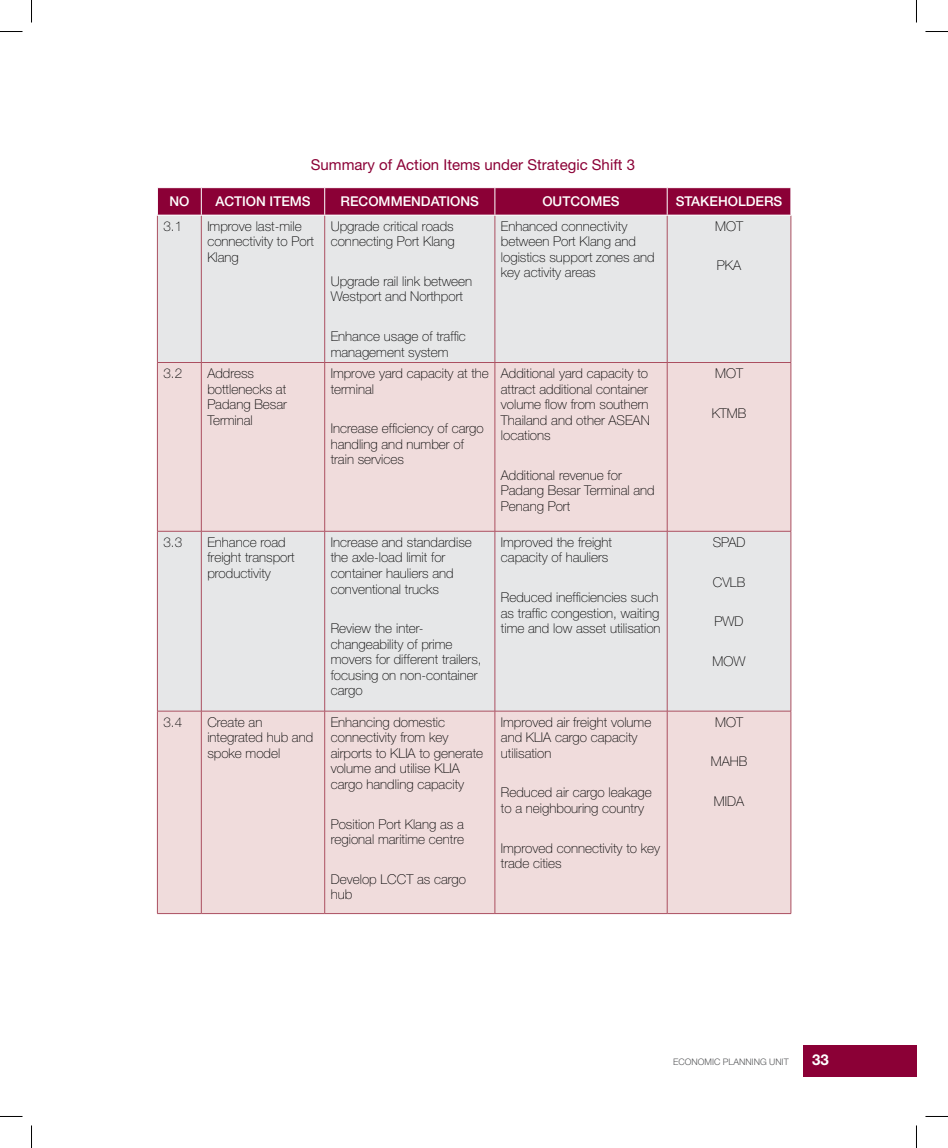
<style>
.page{position:relative;width:948px;height:1148px;background:#fff}
.page>*{position:absolute;margin:0;border:0;box-sizing:border-box;transform-origin:0 0}
.t1{font:15px "Helvetica Neue LT Std";color:#8b0036}
.t2{font:700 15px "Helvetica Neue LT Std";color:#fff}
.t3{font:100 13.5px/15.6px "Helvetica Neue LT Std";color:#000}
.t4{font:500 13.5px "Helvetica Neue LT Std";color:#fff}
.t5{font:300 9px "Helvetica Neue LT Std";color:#58595b}
</style>
<div class="page">
<div style="left:803px;top:1045px;width:113px;height:31px;background:#8b0036"></div>
<div style="left:158px;top:216px;width:632px;height:146px;background:#e6e7e8"></div>
<svg style="left:158px;top:363px;width:632px;height:550px;background:#ecdfdf"></svg>
<hr style="left:157px;top:215px;width:1px;height:147px;background:#ab4f60">
<hr style="left:201px;top:215px;width:1px;height:147px;background:#ab4f60">
<hr style="left:324px;top:215px;width:1px;height:147px;background:#ab4f60">
<hr style="left:494px;top:215px;width:1px;height:147px;background:#ab4f60">
<hr style="left:667px;top:215px;width:1px;height:147px;background:#ab4f60">
<hr style="left:790px;top:215px;width:1px;height:147px;background:#ab4f60">
<hr style="left:157px;top:362px;width:44px;height:1px;background:#ab4f60">
<hr style="left:157px;top:362px;width:1px;height:169px;background:#ab4f60">
<hr style="left:201px;top:362px;width:124px;height:1px;background:#ab4f60">
<hr style="left:201px;top:362px;width:1px;height:169px;background:#ab4f60">
<hr style="left:325px;top:362px;width:170px;height:1px;background:#ab4f60">
<hr style="left:324px;top:362px;width:1px;height:169px;background:#ab4f60">
<hr style="left:495px;top:362px;width:172px;height:1px;background:#ab4f60">
<hr style="left:494px;top:362px;width:1px;height:169px;background:#ab4f60">
<hr style="left:667px;top:362px;width:124px;height:1px;background:#ab4f60">
<hr style="left:667px;top:362px;width:1px;height:169px;background:#ab4f60">
<hr style="left:790px;top:362px;width:1px;height:169px;background:#ab4f60">
<hr style="left:157px;top:531px;width:44px;height:1px;background:#ab4f60">
<hr style="left:157px;top:531px;width:1px;height:179px;background:#ab4f60">
<hr style="left:201px;top:531px;width:124px;height:1px;background:#ab4f60">
<hr style="left:201px;top:531px;width:1px;height:179px;background:#ab4f60">
<hr style="left:325px;top:531px;width:170px;height:1px;background:#ab4f60">
<hr style="left:324px;top:531px;width:1px;height:179px;background:#ab4f60">
<hr style="left:495px;top:531px;width:172px;height:1px;background:#ab4f60">
<hr style="left:494px;top:531px;width:1px;height:179px;background:#ab4f60">
<hr style="left:667px;top:531px;width:124px;height:1px;background:#ab4f60">
<hr style="left:667px;top:531px;width:1px;height:179px;background:#ab4f60">
<hr style="left:790px;top:531px;width:1px;height:179px;background:#ab4f60">
<hr style="left:157px;top:710px;width:44px;height:1px;background:#ab4f60">
<hr style="left:157px;top:711px;width:1px;height:202px;background:#ab4f60">
<hr style="left:201px;top:710px;width:124px;height:1px;background:#ab4f60">
<hr style="left:201px;top:711px;width:1px;height:202px;background:#ab4f60">
<hr style="left:325px;top:710px;width:170px;height:1px;background:#ab4f60">
<hr style="left:324px;top:711px;width:1px;height:202px;background:#ab4f60">
<hr style="left:495px;top:710px;width:172px;height:1px;background:#ab4f60">
<hr style="left:494px;top:711px;width:1px;height:202px;background:#ab4f60">
<hr style="left:667px;top:710px;width:124px;height:1px;background:#ab4f60">
<hr style="left:667px;top:711px;width:1px;height:202px;background:#ab4f60">
<hr style="left:790px;top:711px;width:1px;height:202px;background:#ab4f60">
<svg style="left:157px;top:188px;width:634px;height:27px;background:#8e073b"></svg>
<hr style="left:157px;top:215px;width:44px;height:1px;background:#fff">
<hr style="left:201px;top:215px;width:124px;height:1px;background:#fff">
<hr style="left:325px;top:215px;width:170px;height:1px;background:#fff">
<hr style="left:667px;top:215px;width:124px;height:1px;background:#fff">
<hr style="left:157px;top:913px;width:44px;height:1px;background:#ab4f60">
<hr style="left:201px;top:913px;width:124px;height:1px;background:#ab4f60">
<hr style="left:325px;top:913px;width:170px;height:1px;background:#ab4f60">
<hr style="left:495px;top:913px;width:172px;height:1px;background:#ab4f60">
<hr style="left:667px;top:913px;width:124px;height:1px;background:#ab4f60">
<svg style="left:0;top:31px;width:22px;height:1px"></svg>
<svg style="left:925px;top:31px;width:22px;height:1px"></svg>
<svg style="left:31px;top:0;width:1px;height:23px"></svg>
<svg style="left:31px;top:1125px;width:1px;height:22px"></svg>
<svg style="left:916px;top:0;width:1px;height:23px"></svg>
<svg style="left:916px;top:1125px;width:1px;height:22px"></svg>
<p class="t1" style="left:311px;top:155px;width:325px">Summary of Action Items under Strategic Shift 3</p>
<p class="t4" style="left:169px;top:193px;width:22px">NO</p>
<p class="t4" style="left:215px;top:193px;width:97px">ACTION ITEMS</p>
<p class="t4" style="left:340px;top:193px;width:140px">RECOMMENDATIONS</p>
<p class="t4" style="left:542px;top:193px;width:79px">OUTCOMES</p>
<p class="t4" style="left:675px;top:193px;width:108px">STAKEHOLDERS</p>
<p class="t3" style="left:163px;top:218px;width:20px">3.1</p>
<p class="t3" style="left:207px;top:218px;width:108px">Improve last-mile connectivity to Port<br>Klang</p>
<p class="t3" style="left:331px;top:218px;width:125px">Upgrade critical roads connecting Port Klang</p>
<p class="t3" style="left:331px;top:273px;width:143px">Upgrade rail link between<br>Westport and Northport</p>
<p class="t3" style="left:331px;top:328px;width:137px">Enhance usage of traffic management system</p>
<p class="t3" style="left:501px;top:218px;width:155px">Enhanced connectivity between Port Klang and logistics support zones and key activity areas</p>
<p class="t3" style="left:715px;top:218px;width:29px">MOT</p>
<p class="t3" style="left:716px;top:258px;width:26px">PKA</p>
<p class="t3" style="left:163px;top:365px;width:20px">3.2</p>
<p class="t3" style="left:207px;top:365px;width:81px">Address bottlenecks at<br>Padang Besar<br>Terminal</p>
<p class="t3" style="left:331px;top:365px;width:160px">Improve yard capacity at the terminal</p>
<p class="t3" style="left:331px;top:420px;width:154px">Increase efficiency of cargo handling and number of train services</p>
<p class="t3" style="left:163px;top:534px;width:20px">3.3</p>
<p class="t3" style="left:207px;top:534px;width:89px">Enhance road freight transport productivity</p>
<p class="t3" style="left:331px;top:534px;width:143px">Increase and standardise the axle-load limit for container hauliers and conventional trucks</p>
<p class="t3" style="left:331px;top:620px;width:152px">Review the inter&shy;changeability of prime movers for different trailers, focusing on non-container cargo</p>
<p class="t3" style="left:163px;top:714px;width:20px">3.4</p>
<p class="t3" style="left:207px;top:714px;width:107px">Create an integrated hub and spoke model</p>
<p class="t3" style="left:331px;top:714px;width:154px">Enhancing domestic connectivity from key airports to KLIA to generate volume and utilise KLIA cargo handling capacity</p>
<p class="t3" style="left:331px;top:815px;width:135px">Position Port Klang as a regional maritime centre</p>
<p class="t3" style="left:331px;top:870px;width:137px">Develop LCCT as cargo hub</p>
<p class="t3" style="left:501px;top:365px;width:150px">Additional yard capacity to attract additional container volume flow from southern<br>Thailand and other ASEAN locations</p>
<p class="t3" style="left:501px;top:467px;width:155px">Additional revenue for<br>Padang Besar Terminal and<br>Penang Port</p>
<p class="t3" style="left:501px;top:534px;width:113px">Improved the freight capacity of hauliers</p>
<p class="t3" style="left:501px;top:589px;width:161px">Reduced inefficiencies such as traffic congestion, waiting time and low asset utilisation</p>
<p class="t3" style="left:501px;top:714px;width:152px">Improved air freight volume and KLIA cargo capacity utilisation</p>
<p class="t3" style="left:501px;top:784px;width:152px">Reduced air cargo leakage to a neighbouring country</p>
<p class="t3" style="left:501px;top:839px;width:161px">Improved connectivity to key trade cities</p>
<p class="t3" style="left:715px;top:365px;width:29px">MOT</p>
<p class="t3" style="left:711px;top:405px;width:36px">KTMB</p>
<p class="t3" style="left:712px;top:534px;width:34px">SPAD</p>
<p class="t3" style="left:712px;top:574px;width:34px">CVLB</p>
<p class="t3" style="left:714px;top:613px;width:30px">PWD</p>
<p class="t3" style="left:712px;top:653px;width:34px">MOW</p>
<p class="t3" style="left:715px;top:714px;width:29px">MOT</p>
<p class="t3" style="left:710px;top:753px;width:38px">MAHB</p>
<p class="t3" style="left:714px;top:793px;width:32px">MIDA</p>
<p class="t5" style="left:673px;top:1055px;width:117px">ECONOMIC PLANNING UNIT</p>
<p class="t2" style="left:812px;top:1050px;width:18px">33</p>
</div>
